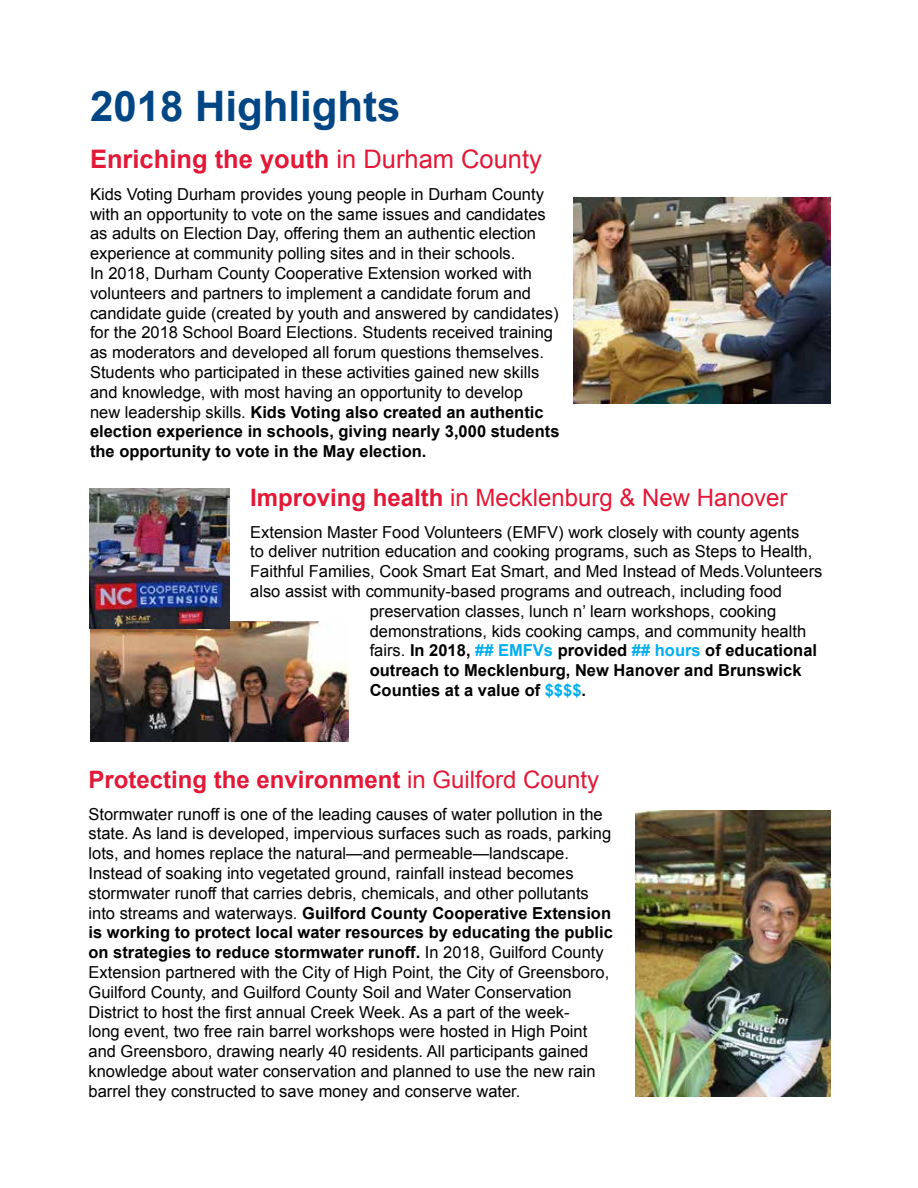
<style>
.page{position:relative;width:918px;height:1188px;background:#fff}
.page>*{position:absolute;margin:0;border:0;box-sizing:border-box;transform-origin:0 0}
.t1{font:700 42px "Arial";color:#004684}
.t2{font:700 25.5px "Arial";color:#e31837}
.t3{font:700 24px "Arial";color:#e31837}
.t4{font:24px "Arial";color:#e31837}
.t5{font:16.5px/19.8px "Arial";color:#000}
.t6{font:700 16.5px "Arial";color:#000}
.s1{font-weight:400}
.s2{font-weight:700}
.s3{color:#00aeef}
</style>
<div class="page">
<img style="left:90px;top:621px;width:259px;height:120px">
<img style="left:635px;top:810px;width:195px;height:286px">
<img style="left:574px;top:197px;width:256px;height:207px">
<img style="left:90px;top:488px;width:139px;height:140px">
<h1 class="t1" style="left:90px;top:78px;width:312px">2018 Highlights</h1>
<h2 class="t2" style="left:90px;top:142px;width:453px">Enriching the youth <span class="s1">in Durham County</span></h2>
<p class="t5" style="left:90px;top:184px;width:471px">Kids Voting Durham provides young people in Durham County with an opportunity to vote on the same issues and candidates as adults on Election Day, offering them an authentic election experience at community polling sites and in their schools.<br>In 2018, Durham County Cooperative Extension worked with volunteers and partners to implement a candidate forum and candidate guide (created by youth and answered by candidates) for the 2018 School Board Elections. Students received training as moderators and developed all forum questions themselves.<br>Students who participated in these activities gained new skills and knowledge, with most having an opportunity to develop<br>new leadership skills. <span class="s2">Kids Voting also created an authentic election experience in schools, giving nearly 3,000 students the opportunity to vote in the May election.</span></p>
<h3 class="t4" style="left:250px;top:482px;width:539px"><span class="s2">Improving health</span> in Mecklenburg &amp; New Hanover</h3>
<p class="t5" style="left:250px;top:522px;width:551px">Extension Master Food Volunteers (EMFV) work closely with county agents</p>
<p class="t5" style="left:250px;top:542px;width:564px">to deliver nutrition education and cooking programs, such as Steps to Health,</p>
<p class="t5" style="left:250px;top:562px;width:574px">Faithful Families, Cook Smart Eat Smart, and Med Instead of Meds.Volunteers</p>
<p class="t5" style="left:250px;top:582px;width:533px">also assist with community-based programs and outreach, including food</p>
<p class="t5" style="left:370px;top:601px;width:408px">preservation classes, lunch n’ learn workshops, cooking</p>
<p class="t5" style="left:370px;top:621px;width:438px">demonstrations, kids cooking camps, and community health</p>
<p class="t6" style="left:370px;top:640px;width:449px"><span class="s1">fairs.</span> In 2018, <span class="s3">## EMFVs</span> provided <span class="s3">## hours</span> of educational</p>
<p class="t6" style="left:370px;top:660px;width:433px">outreach to Mecklenburg, New Hanover and Brunswick</p>
<p class="t6" style="left:370px;top:679px;width:218px">Counties at a value of <span class="s3">$$$$</span>.</p>
<h3 class="t3" style="left:88px;top:764px;width:512px">Protecting the environment <span class="s1">in Guilford County</span></h3>
<p class="t5" style="left:88px;top:804px;width:526px">Stormwater runoff is one of the leading causes of water pollution in the state. As land is developed, impervious surfaces such as roads, parking lots, and homes replace the natural—and permeable—landscape.<br>Instead of soaking into vegetated ground, rainfall instead becomes stormwater runoff that carries debris, chemicals, and other pollutants into streams and waterways. <span class="s2">Guilford County Cooperative Extension is working to protect local water resources by educating the public on strategies to reduce stormwater runoff.</span> In 2018, Guilford County Extension partnered with the City of High Point, the City of Greensboro, Guilford County, and Guilford County Soil and Water Conservation District to host the first annual Creek Week. As a part of the week-<br>long event, two free rain barrel workshops were hosted in High Point and Greensboro, drawing nearly 40 residents. All participants gained knowledge about water conservation and planned to use the new rain barrel they constructed to save money and conserve water.</p>
</div>
